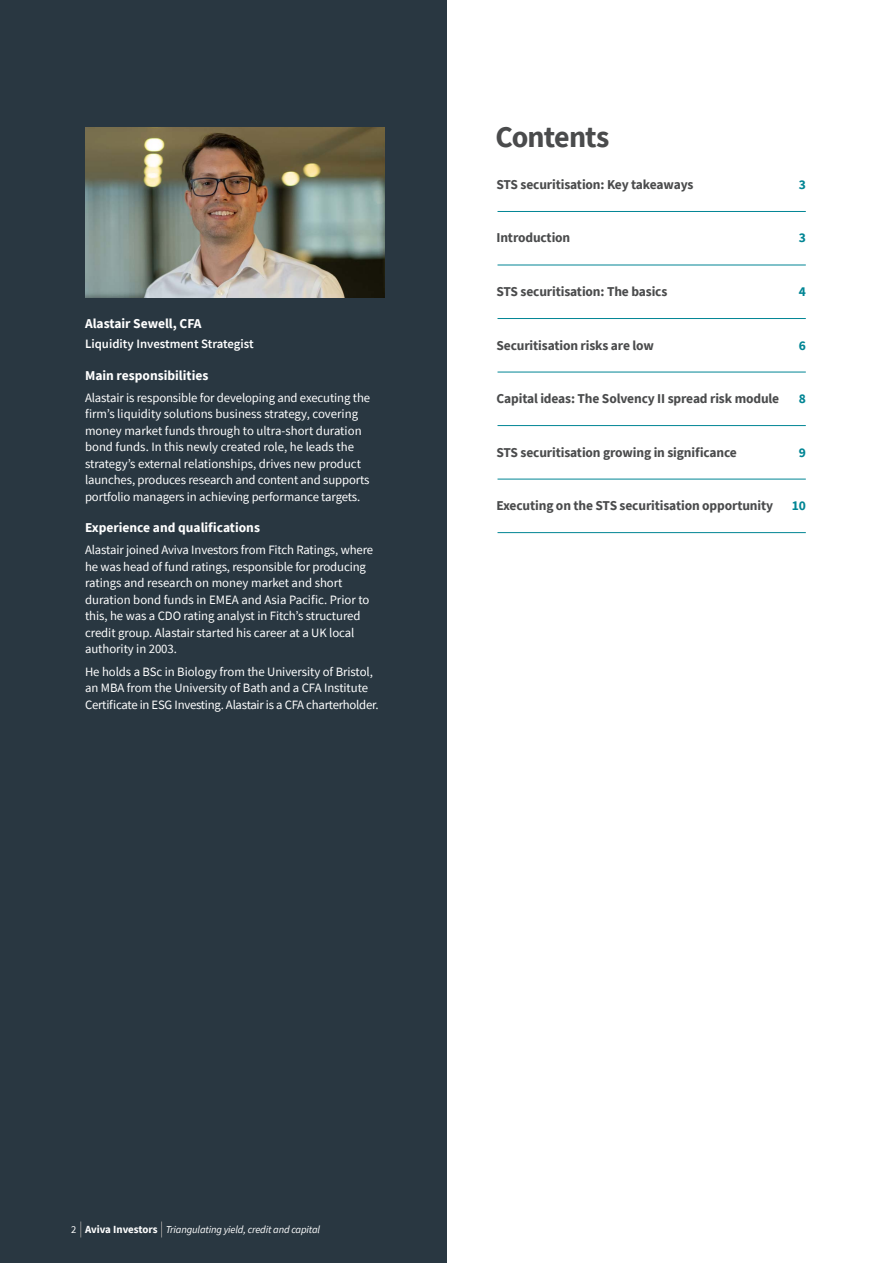
<style>
.page{position:relative;width:893px;height:1263px;background:#fff}
.page>*{position:absolute;margin:0;border:0;box-sizing:border-box;transform-origin:0 0}
.t1{font:700 30px "Source Sans Pro";letter-spacing:-.035em;color:#4a4b4c}
.t2{font:700 13.5px "Source Sans Pro";letter-spacing:-.01em;color:#4a4b4c}
.t3{font:700 13.5px "Source Sans Pro";color:#fff}
.t4{font:700 13.5px "Source Sans Pro";color:#008594}
.t5{font:12.75px/16.5px "Source Sans Pro";letter-spacing:-.01em;color:#fff}
.t6{font:600 12.75px "Source Sans Pro";color:#fff}
.t7{font:italic 10.5px "Source Sans Pro";letter-spacing:-.015em;color:#fff}
.s1{font-style:normal}
.s2{font-weight:700;font-style:normal;font-size:10.8px}
</style>
<div class="page">
<div style="left:0;top:0;width:446px;height:1263px;background:#293741"></div>
<svg style="left:80px;top:1221px;width:1px;height:16px"></svg>
<svg style="left:161px;top:1221px;width:1px;height:16px"></svg>
<img style="left:85px;top:128px;width:299px;height:170px">
<hr style="left:497px;top:211px;width:309px;height:1px;background:#008594">
<hr style="left:497px;top:265px;width:309px;height:1px;background:#008594">
<hr style="left:497px;top:318px;width:309px;height:1px;background:#008594">
<hr style="left:497px;top:372px;width:309px;height:1px;background:#008594">
<hr style="left:497px;top:425px;width:309px;height:1px;background:#008594">
<hr style="left:497px;top:479px;width:309px;height:1px;background:#008594">
<hr style="left:497px;top:532px;width:309px;height:1px;background:#008594">
<p class="t3" style="left:85px;top:314px;width:118px">Alastair Sewell, CFA</p>
<p class="t6" style="left:85px;top:335px;width:170px">Liquidity Investment Strategist</p>
<p class="t3" style="left:85px;top:366px;width:125px">Main responsibilities</p>
<p class="t5" style="left:85px;top:389px;width:287px">Alastair is responsible for developing and executing the firm’s liquidity solutions business strategy, covering money market funds through to ultra-short duration bond funds. In this newly created role, he leads the strategy’s external relationships, drives new product launches, produces research and content and supports portfolio managers in achieving performance targets.</p>
<p class="t3" style="left:85px;top:519px;width:176px">Experience and qualifications</p>
<p class="t5" style="left:85px;top:541px;width:290px">Alastair joined Aviva Investors from Fitch Ratings, where he was head of fund ratings, responsible for producing ratings and research on money market and short duration bond funds in EMEA and Asia Pacific. Prior to this, he was a CDO rating analyst in Fitch’s structured credit group. Alastair started his career at a UK local authority in 2003.</p>
<p class="t5" style="left:85px;top:663px;width:295px">He holds a BSc in Biology from the University of Bristol, an MBA from the University of Bath and a CFA Institute<br>Certificate in ESG Investing. Alastair is a CFA charterholder.</p>
<h1 class="t1" style="left:495px;top:117px;width:116px">Contents</h1>
<p class="t2" style="left:496px;top:175px;width:199px">STS securitisation: Key takeaways</p>
<p class="t4" style="left:799px;top:175px;width:9px">3</p>
<p class="t2" style="left:496px;top:229px;width:75px">Introduction</p>
<p class="t4" style="left:799px;top:229px;width:9px">3</p>
<p class="t2" style="left:496px;top:282px;width:172px">STS securitisation: The basics</p>
<p class="t4" style="left:799px;top:282px;width:9px">4</p>
<p class="t2" style="left:496px;top:336px;width:159px">Securitisation risks are low</p>
<p class="t4" style="left:799px;top:336px;width:9px">6</p>
<p class="t2" style="left:496px;top:389px;width:284px">Capital ideas: The Solvency II spread risk module</p>
<p class="t4" style="left:799px;top:389px;width:9px">8</p>
<p class="t2" style="left:496px;top:443px;width:242px">STS securitisation growing in significance</p>
<p class="t4" style="left:799px;top:443px;width:9px">9</p>
<p class="t2" style="left:496px;top:496px;width:278px">Executing on the STS securitisation opportunity</p>
<p class="t4" style="left:792px;top:496px;width:16px">10</p>
<p class="t7" style="left:71px;top:1223px;width:250px"><span class="s1">2</span> <span class="s2">Aviva Investors</span> Triangulating yield, credit and capital</p>
</div>
